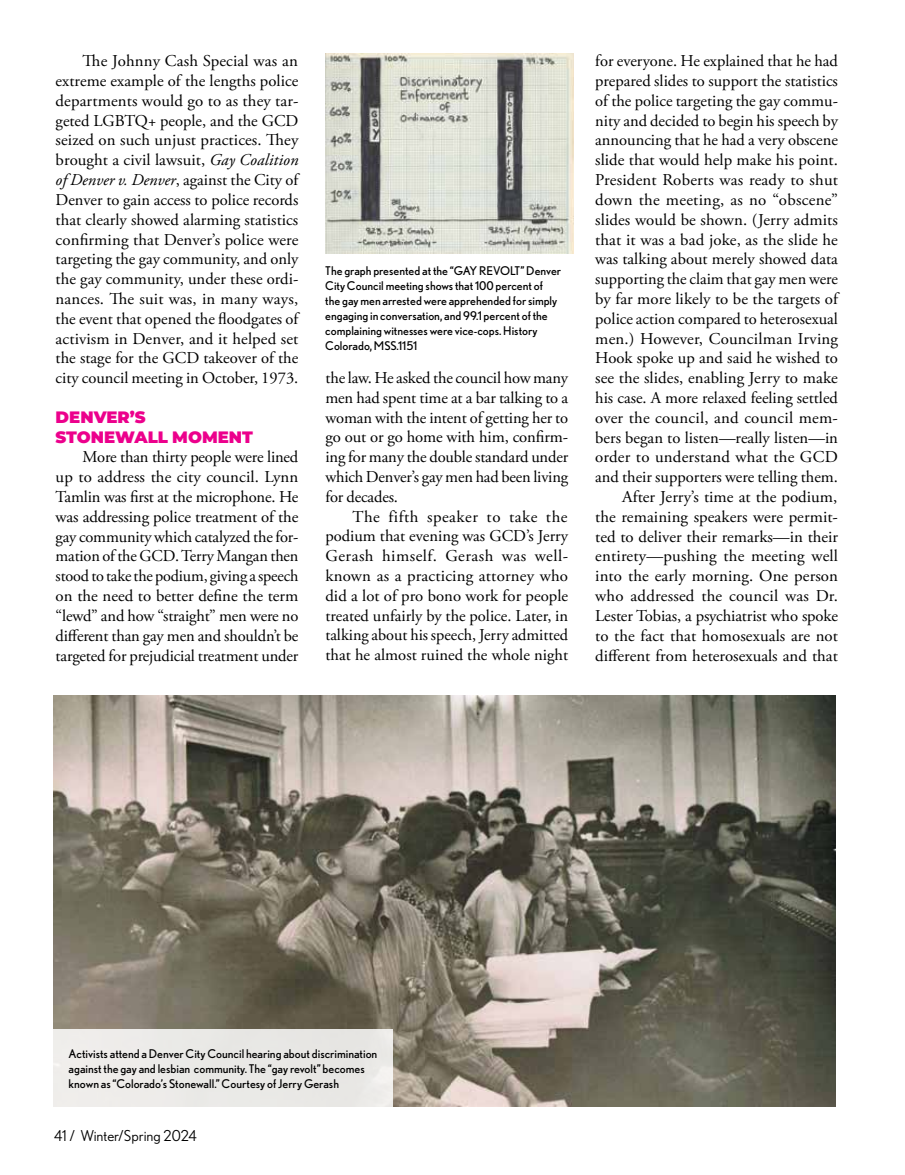
<style>
.page{position:relative;width:905px;height:1175px;background:#fff}
.page>*{position:absolute;margin:0;border:0;box-sizing:border-box;transform-origin:0 0}
.t1{font:16.5px/19.8px "Adobe Garamond Pro";color:#000;text-align:justify}
.t2{font:900 16.5px/19.8px "Montserrat";color:#ec008c}
.t3{font:15px "Nobel";color:#000}
.t4{font:12px/15px "Nobel";color:#000}
.s1{font-style:italic}
</style>
<div class="page">
<img style="left:326px;top:53px;width:247px;height:200px">
<img style="left:53px;top:695px;width:782px;height:411px">
<div style="left:53px;top:1028px;width:340px;height:79px;background:#eae9e6"></div>
<p class="t1" style="left:56px;top:52px;width:244px;text-indent:27px">The Johnny Cash Special was an extreme example of the lengths police departments would go to as they tar&shy;geted LGBTQ+ people, and the GCD seized on such unjust practices. They brought a civil lawsuit, <span class="s1">Gay Coalition of Denver v. Denver</span>, against the City of Denver to gain access to police records that clearly showed alarming statistics confirming that Denver’s police were targeting the gay community, and only the gay community, under these ordi&shy;nances. The suit was, in many ways, the event that opened the floodgates of activism in Denver, and it helped set the stage for the GCD takeover of the city council meeting in October, 1973.</p>
<p class="t2" style="left:56px;top:406px;width:199px">DENVER’S<br>STONEWALL MOMENT</p>
<p class="t1" style="left:56px;top:448px;width:244px;text-indent:27px">More than thirty people were lined up to address the city council. Lynn Tamlin was first at the microphone. He was addressing police treatment of the gay community which catalyzed the for&shy;mation of the GCD. Terry Mangan then stood to take the podium, giving a speech on the need to better define the term “lewd” and how “straight” men were no different than gay men and shouldn’t be targeted for prejudicial treatment under</p>
<p class="t4" style="left:325px;top:263px;width:237px">The graph presented at the “GAY REVOLT” Denver City Council meeting shows that 100 percent of<br>the gay men arrested were apprehended for simply engaging in conversation, and 99.1 percent of the complaining witnesses were vice-cops. History Colorado, MSS.1151</p>
<p class="t1" style="left:325px;top:368px;width:244px">the law. He asked the council how many men had spent time at a bar talking to a woman with the intent of getting her to go out or go home with him, confirm&shy;ing for many the double standard under which Denver’s gay men had been living for decades.</p>
<p class="t1" style="left:325px;top:507px;width:244px;text-indent:27px">The fifth speaker to take the podium that evening was GCD’s Jerry Gerash himself. Gerash was well&shy;known as a practicing attorney who did a lot of pro bono work for people treated unfairly by the police. Later, in talking about his speech, Jerry admitted that he almost ruined the whole night</p>
<p class="t1" style="left:595px;top:52px;width:244px;text-align:right">for everyone. He explained that he had prepared slides to support the statistics of the police targeting the gay commu&shy;nity and decided to begin his speech by announcing that he had a very obscene slide that would help make his point.<br>President Roberts was ready to shut down the meeting, as no “obscene” slides would be shown. (Jerry admits that it was a bad joke, as the slide he was talking about merely showed data supporting the claim that gay men were by far more likely to be the targets of police action compared to heterosexual men.) However, Councilman Irving Hook spoke up and said he wished to see the slides, enabling Jerry to make his case. A more relaxed feeling settled over the council, and council mem&shy;bers began to listen—really listen—in order to understand what the GCD and their supporters were telling them.<br>After Jerry’s time at the podium,<br>the remaining speakers were permit&shy;ted to deliver their remarks—in their entirety—pushing the meeting well into the early morning. One person who addressed the council was Dr.<br>Lester Tobias, a psychiatrist who spoke to the fact that homosexuals are not different from heterosexuals and that</p>
<p class="t4" style="left:69px;top:1045px;width:310px">Activists attend a Denver City Council hearing about discrimination against the gay and lesbian community. The “gay revolt” becomes known as “Colorado’s Stonewall.” Courtesy of Jerry Gerash</p>
<p class="t3" style="left:54px;top:1126px;width:144px">41 / Winter/Spring 2024</p>
</div>
